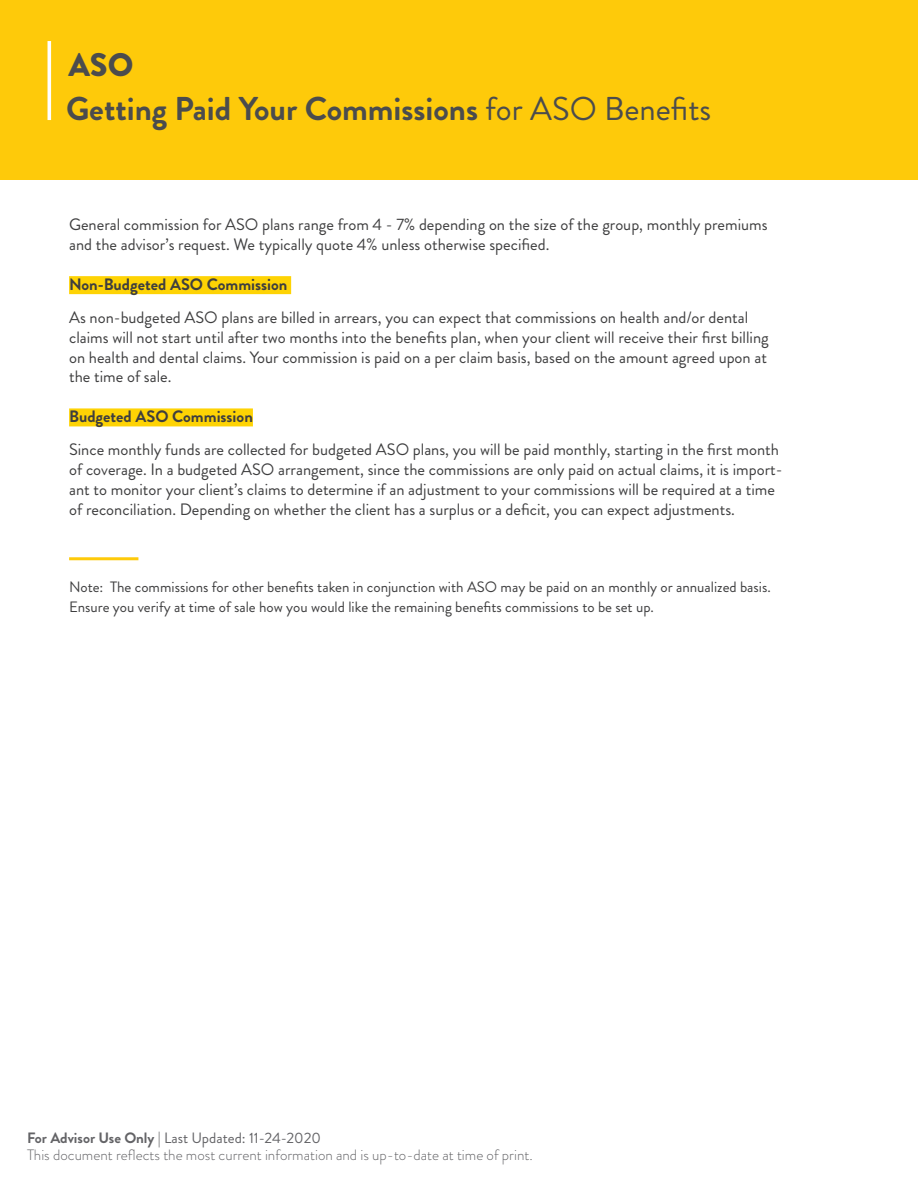
<style>
.page{position:relative;width:918px;height:1188px;background:#fff}
.page>*{position:absolute;margin:0;border:0;box-sizing:border-box;transform-origin:0 0}
.H1{font:700 33px "Brandon Grotesque";color:#4b4c4d}
.H1_-_Benepac{font:900 32.55px "Brandon Grotesque";color:#4b4c4d}
.Body_Copy{font:16.5px/19.8px "Brandon Grotesque";color:#3e3e3f}
.Body_Copy-2{font:700 16.5px "Brandon Grotesque";color:#3e3e3f}
.Body_Copy-3{font:15px/19.8px "Brandon Grotesque";color:#3e3e3f}
.t1{font:300 15px/16.5px "Brandon Grotesque";color:#636366}
.s1{font-weight:400}
.s2{font-weight:700}
</style>
<div class="page">
<div style="left:0;top:0;width:918px;height:179px;background:#feca0a"></div>
<div style="left:69px;top:276px;width:222px;height:18px;background:#fed304"></div>
<div style="left:69px;top:408px;width:184px;height:18px;background:#fed304"></div>
<hr style="left:48px;top:41px;width:3px;height:79px;background:#fff">
<hr style="left:69px;top:557px;width:69px;height:3px;background:#feca0a">
<p class="H1_-_Benepac" style="left:68px;top:41px;width:67px">ASO</p>
<p class="H1" style="left:66px;top:85px;width:647px">Getting Paid Your Commissions <span class="s1">for ASO Benefits</span></p>
<p class="Body_Copy" style="left:69px;top:215px;width:700px">General commission for ASO plans range from 4 - 7% depending on the size of the group, monthly premiums and the advisor’s request. We typically quote 4% unless otherwise specified.</p>
<p class="Body_Copy-2" style="left:69px;top:272px;width:220px">Non-Budgeted ASO Commission</p>
<p class="Body_Copy" style="left:69px;top:308px;width:701px">As non-budgeted ASO plans are billed in arrears, you can expect that commissions on health and/or dental claims will not start until after two months into the benefits plan, when your client will receive their first billing on health and dental claims. Your commission is paid on a per claim basis, based on the amount agreed upon at the time of sale.</p>
<p class="Body_Copy-2" style="left:69px;top:405px;width:185px">Budgeted ASO Commission</p>
<p class="Body_Copy" style="left:69px;top:440px;width:715px">Since monthly funds are collected for budgeted ASO plans, you will be paid monthly, starting in the first month of coverage. In a budgeted ASO arrangement, since the commissions are only paid on actual claims, it is import&shy;ant to monitor your client’s claims to determine if an adjustment to your commissions will be required at a time of reconciliation. Depending on whether the client has a surplus or a deficit, you can expect adjustments.</p>
<p class="Body_Copy-3" style="left:69px;top:577px;width:703px">Note: The commissions for other benefits taken in conjunction with ASO may be paid on an monthly or annualized basis.<br>Ensure you verify at time of sale how you would like the remaining benefits commissions to be set up.</p>
<p class="t1" style="left:27px;top:1130px;width:507px"><span class="s2">For Advisor Use Only</span> <span class="s1">| Last Updated: 11-24-2020<br></span>This document reflects the most current information and is up-to-date at time of print.</p>
</div>
